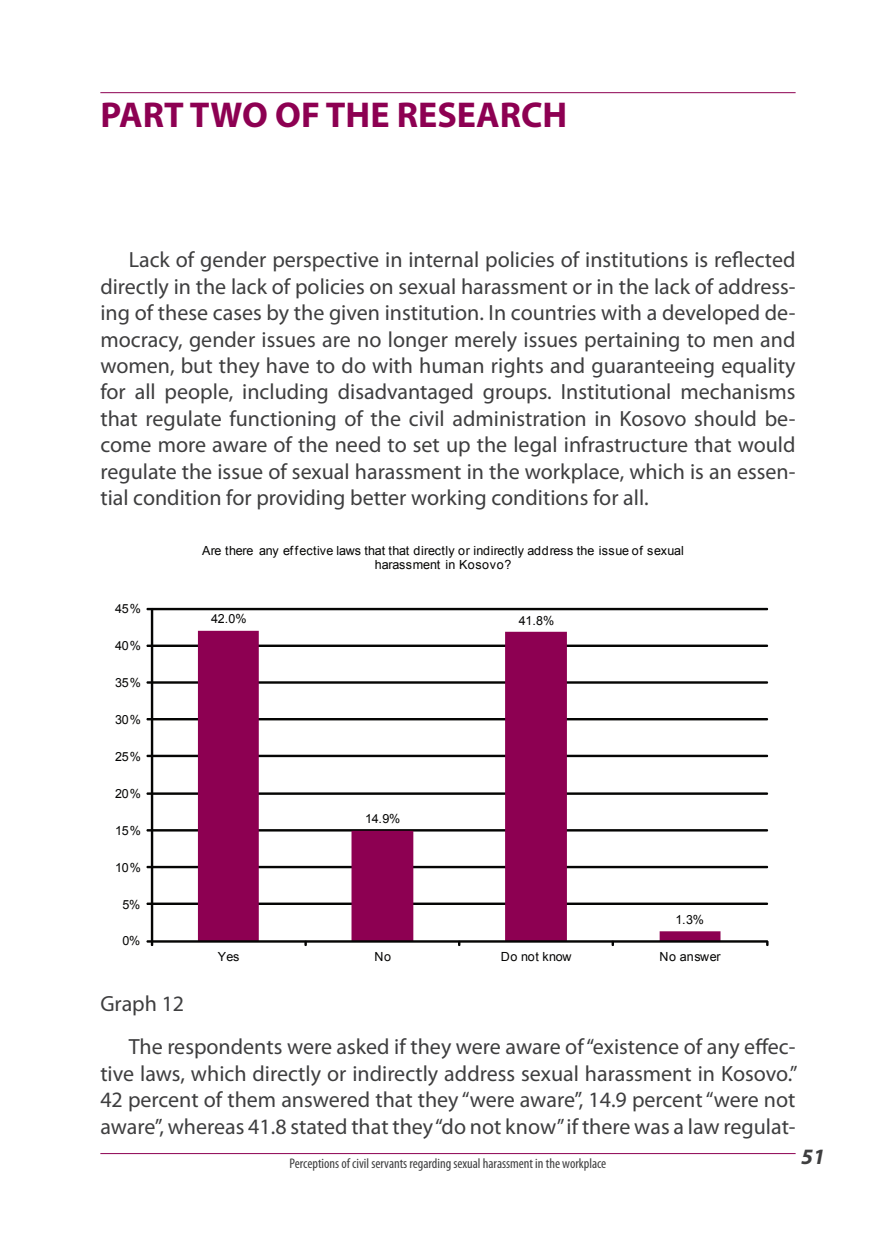
<style>
.page{position:relative;width:896px;height:1248px;background:#fff}
.page>*{position:absolute;margin:0;border:0;box-sizing:border-box;transform-origin:0 0}
.t1{font:700 36px "Myriad Pro";color:#8d0052}
.t2{font:22px/26.4px "Myriad Pro";color:#3e3e3f;text-align:justify}
.t3{font:italic 700 22px "Myriad Pro";color:#3e3e3f}
.t4{font:condensed 14px "Myriad Pro";color:#3e3e3f}
.t5{font:12.6px/14.4px "Arial";letter-spacing:.01em;color:#050504;text-align:center}
.t6{font:12.6px "Arial";letter-spacing:-.015em;color:#050504}
.t7{font:12.6px "Arial";letter-spacing:.015em;color:#050504}
</style>
<div class="page">
<hr style="left:100px;top:1152px;width:695px;height:1px;background:#8d0052">
<hr style="left:100px;top:92px;width:695px;height:1px;background:#8d0052">
<div style="left:151px;top:607px;width:617px;height:3px;border:1px solid #050504"></div>
<div style="left:151px;top:644px;width:617px;height:3px;border:1px solid #050504"></div>
<div style="left:151px;top:681px;width:617px;height:2px;border:1px solid #050504"></div>
<div style="left:151px;top:718px;width:617px;height:2px;border:1px solid #050504"></div>
<div style="left:151px;top:754px;width:617px;height:3px;border:1px solid #050504"></div>
<div style="left:151px;top:792px;width:617px;height:2px;border:1px solid #050504"></div>
<div style="left:151px;top:829px;width:617px;height:2px;border:1px solid #050504"></div>
<div style="left:151px;top:865px;width:617px;height:3px;border:1px solid #050504"></div>
<div style="left:151px;top:902px;width:617px;height:2px;border:1px solid #050504"></div>
<svg style="left:198px;top:630px;width:522px;height:310px"></svg>
<div style="left:151px;top:608px;width:2px;height:334px;border:1px solid #050504"></div>
<svg style="left:146px;top:607px;width:7px;height:3px"></svg>
<svg style="left:146px;top:644px;width:7px;height:3px"></svg>
<svg style="left:146px;top:681px;width:7px;height:2px"></svg>
<svg style="left:146px;top:718px;width:7px;height:2px"></svg>
<svg style="left:146px;top:754px;width:7px;height:3px"></svg>
<svg style="left:146px;top:792px;width:7px;height:2px"></svg>
<svg style="left:146px;top:829px;width:7px;height:2px"></svg>
<svg style="left:146px;top:865px;width:7px;height:3px"></svg>
<svg style="left:146px;top:902px;width:7px;height:2px"></svg>
<div style="left:151px;top:940px;width:617px;height:2px;border:1px solid #050504"></div>
<svg style="left:611px;top:940px;width:3px;height:5px"></svg>
<svg style="left:304px;top:940px;width:3px;height:5px"></svg>
<svg style="left:146px;top:940px;width:7px;height:5px"></svg>
<h1 class="t1" style="left:100px;top:92px;width:468px">PART TWO OF THE RESEARCH</h1>
<p class="t2" style="left:100px;top:246px;width:697px;text-indent:28px">Lack of gender perspective in internal policies of institutions is reflected directly in the lack of policies on sexual harassment or in the lack of address&shy;ing of these cases by the given institution. In countries with a developed de&shy;mocracy, gender issues are no longer merely issues pertaining to men and women, but they have to do with human rights and guaranteeing equality for all people, including disadvantaged groups. Institutional mechanisms that regulate functioning of the civil administration in Kosovo should be&shy;come more aware of the need to set up the legal infrastructure that would regulate the issue of sexual harassment in the workplace, which is an essen&shy;tial condition for providing better working conditions for all.</p>
<p class="t6" style="left:115px;top:600px;width:27px">45%</p>
<p class="t6" style="left:115px;top:637px;width:27px">40%</p>
<p class="t6" style="left:115px;top:674px;width:27px">35%</p>
<p class="t6" style="left:115px;top:711px;width:27px">30%</p>
<p class="t6" style="left:115px;top:748px;width:27px">25%</p>
<p class="t6" style="left:115px;top:785px;width:27px">20%</p>
<p class="t6" style="left:115px;top:821px;width:27px">15%</p>
<p class="t6" style="left:115px;top:858px;width:27px">10%</p>
<p class="t6" style="left:122px;top:895px;width:19px">5%</p>
<p class="t6" style="left:122px;top:932px;width:19px">0%</p>
<p class="t5" style="left:202px;top:543px;width:483px">Are there any effective laws that that directly or indirectly address the issue of sexual harassment in Kosovo?</p>
<p class="t6" style="left:211px;top:610px;width:37px">42.0%</p>
<p class="t6" style="left:365px;top:810px;width:37px">14.9%</p>
<p class="t6" style="left:519px;top:612px;width:37px">41.8%</p>
<p class="t6" style="left:675px;top:911px;width:30px">1.3%</p>
<p class="t6" style="left:218px;top:948px;width:23px">Yes</p>
<p class="t6" style="left:374px;top:948px;width:18px">No</p>
<p class="t5" style="left:501px;top:949px;width:72px">Do not know</p>
<p class="t7" style="left:659px;top:948px;width:63px">No answer</p>
<p class="t2" style="left:129px;top:981px;width:668px;line-height:43.4px;text-indent:-28px">Graph 12<br>The respondents were asked if they were aware of “existence of any effec-</p>
<p class="t2" style="left:100px;top:1059px;width:698px">tive laws, which directly or indirectly address sexual harassment in Kosovo.” 42 percent of them answered that they “were aware”, 14.9 percent “were not aware”, whereas 41.8 stated that they “do not know” if there was a law regulat-</p>
<p class="t4" style="left:290px;top:1154px;width:318px">Perceptions of civil servants regarding sexual harassment in the workplace</p>
<p class="t3" style="left:801px;top:1142px;width:25px">51</p>
</div>
